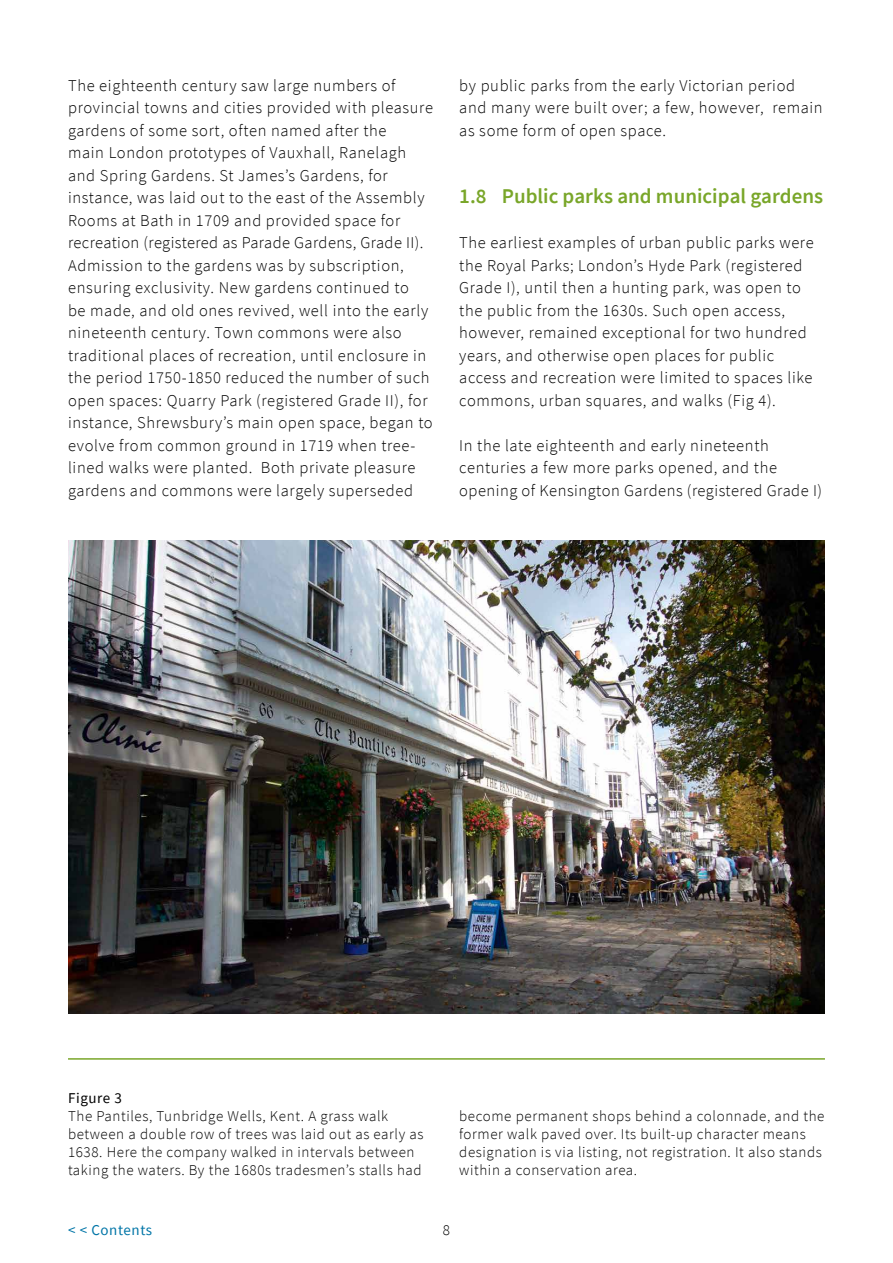
<style>
.page{position:relative;width:893px;height:1263px;background:#fff}
.page>*{position:absolute;margin:0;border:0;box-sizing:border-box;transform-origin:0 0}
.Heading_1{font:600 21px "Source Sans Pro";color:#79a629}
.Body_text{font:300 16.5px/22.5px "Source Sans Pro";letter-spacing:.04em;color:#000}
.IMAGE_text{font:300 15px/18px "Source Sans Pro";letter-spacing:.04em;color:#000}
.t1{font:15px "Source Sans Pro";letter-spacing:.04em;color:#0075a7}
.IMAGE_heading{font:15px "Source Sans Pro";letter-spacing:.04em;color:#000}
</style>
<div class="page">
<hr style="left:68px;top:1058px;width:757px;height:2px;background:#79a629">
<img style="left:68px;top:541px;width:757px;height:472px">
<p class="Body_text" style="left:68px;top:74px;width:366px">The eighteenth century saw large numbers of provincial towns and cities provided with pleasure gardens of some sort, often named after the<br>main London prototypes of Vauxhall, Ranelagh and Spring Gardens. St James’s Gardens, for instance, was laid out to the east of the Assembly Rooms at Bath in 1709 and provided space for recreation (registered as Parade Gardens, Grade II).<br>Admission to the gardens was by subscription, ensuring exclusivity. New gardens continued to<br>be made, and old ones revived, well into the early nineteenth century. Town commons were also traditional places of recreation, until enclosure in the period 1750-1850 reduced the number of such open spaces: Quarry Park (registered Grade II), for instance, Shrewsbury’s main open space, began to evolve from common ground in 1719 when tree&shy;lined walks were planted. Both private pleasure gardens and commons were largely superseded</p>
<p class="Body_text" style="left:459px;top:74px;width:365px">by public parks from the early Victorian period and many were built over; a few, however, remain as some form of open space.</p>
<p class="Heading_1" style="left:459px;top:182px;width:366px">1.8 Public parks and municipal gardens</p>
<p class="Body_text" style="left:459px;top:231px;width:356px">The earliest examples of urban public parks were the Royal Parks; London’s Hyde Park (registered Grade I), until then a hunting park, was open to the public from the 1630s. Such open access, however, remained exceptional for two hundred years, and otherwise open places for public access and recreation were limited to spaces like commons, urban squares, and walks (Fig 4).</p>
<p class="Body_text" style="left:459px;top:434px;width:364px">In the late eighteenth and early nineteenth centuries a few more parks opened, and the opening of Kensington Gardens (registered Grade I)</p>
<p class="IMAGE_heading" style="left:68px;top:1089px;width:55px">Figure 3</p>
<p class="IMAGE_text" style="left:68px;top:1107px;width:357px">The Pantiles, Tunbridge Wells, Kent. A grass walk between a double row of trees was laid out as early as 1638. Here the company walked in intervals between taking the waters. By the 1680s tradesmen’s stalls had</p>
<p class="IMAGE_text" style="left:459px;top:1107px;width:367px">become permanent shops behind a colonnade, and the former walk paved over. Its built-up character means designation is via listing, not registration. It also stands within a conservation area.</p>
<p class="t1" style="left:68px;top:1220px;width:86px">&lt; &lt; Contents</p>
<p class="IMAGE_text" style="left:443px;top:1220px;width:9px">8</p>
</div>
